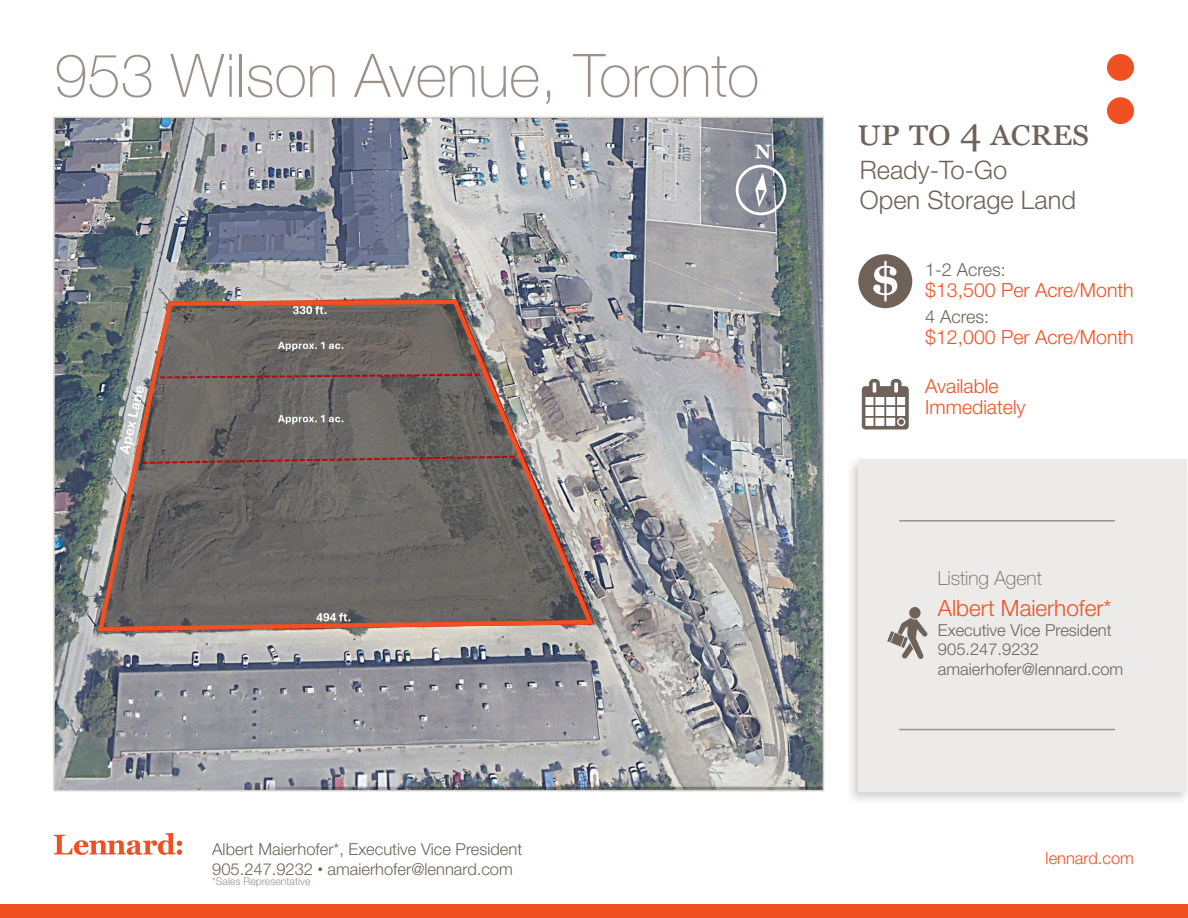
<style>
.page{position:relative;width:1188px;height:918px;background:#fff}
.page>*{position:absolute;margin:0;border:0;box-sizing:border-box;transform-origin:0 0}
.Heading_2{font:100 60px "Helvetica Neue LT Std";color:#9c918a}
.Subheading_1{font:37.95px "Georgia";color:#6f6359}
.Subheading_1-2{font:300 25.5px "Helvetica Neue LT Std";color:#6f6359}
.Paragraph{font:300 22.5px "Helvetica Neue LT Std";color:#f05022}
.Heading_3{font:300 19.5px/21px "Helvetica Neue LT Std";color:#f05022}
.Image_Page_Call_Out{font:100 19.5px "Helvetica Neue LT Std";color:#6f6359}
.Heading_3-2{font:300 18px "Helvetica Neue LT Std";color:#6f6359}
.Paragraph-2{font:300 16.5px/19.8px "Helvetica Neue LT Std";color:#6f6359}
.t1{font:300 16.5px "Helvetica Neue LT Std";color:#f05022}
.Notes___Disclaimer{font:300 10.5px "Helvetica Neue LT Std";color:#9c918a}
.s1{font-size:10.5px}
</style>
<div class="page">
<svg style="left:54px;top:833px;width:128px;height:22px"></svg>
<div style="left:0;top:904px;width:1188px;height:14px;background:#f05022"></div>
<svg style="left:1107px;top:54px;width:27px;height:70px"></svg>
<img style="left:56px;top:120px;width:765px;height:668px">
<div style="left:846px;top:456px;width:342px;height:349px;background:#231f20;opacity:.2"></div>
<div style="left:858px;top:459px;width:328px;height:332px;background:#ecebea"></div>
<svg style="left:887px;top:607px;width:40px;height:52px"></svg>
<hr style="left:899px;top:520px;width:216px;height:2px;background:#9c918a">
<hr style="left:899px;top:729px;width:216px;height:1px;background:#9c918a">
<svg style="left:95px;top:297px;width:502px;height:337px;background:#7c726e"></svg>
<svg style="left:862px;top:379px;width:47px;height:51px"></svg>
<div style="left:858px;top:254px;width:54px;height:54px;background:#6f6359;border-radius:50%"></div>
<svg style="left:873px;top:261px;width:24px;height:40px"></svg>
<svg style="left:736px;top:165px;width:50px;height:50px"></svg>
<svg style="left:755px;top:145px;width:16px;height:13px"></svg>
<p class="Heading_2" style="left:54px;top:41px;width:707px">953 Wilson Avenue, Toronto</p>
<p class="Paragraph-2" style="left:212px;top:839px;width:312px">Albert Maierhofer*, Executive Vice President<br>905.247.9232 <span class="s1">•</span> amaierhofer@lennard.com</p>
<p class="Notes___Disclaimer" style="left:212px;top:875px;width:100px">*Sales Representative</p>
<p class="Subheading_1" style="left:858px;top:109px;width:233px">UP TO 4 acres</p>
<p class="Subheading_1-2" style="left:860px;top:154px;width:149px">Ready-To-Go</p>
<p class="Subheading_1-2" style="left:860px;top:185px;width:218px">Open Storage Land</p>
<p class="Heading_3-2" style="left:925px;top:259px;width:82px">1-2 Acres:</p>
<p class="Heading_3" style="left:925px;top:280px;width:210px">$13,500 Per Acre/Month</p>
<p class="Heading_3-2" style="left:925px;top:305px;width:66px">4 Acres:</p>
<p class="Heading_3" style="left:925px;top:326px;width:210px">$12,000 Per Acre/Month</p>
<p class="Heading_3" style="left:925px;top:375px;width:102px">Available<br>Immediately</p>
<p class="Image_Page_Call_Out" style="left:938px;top:567px;width:106px">Listing Agent</p>
<p class="Paragraph" style="left:938px;top:594px;width:175px">Albert Maierhofer*</p>
<p class="Paragraph-2" style="left:938px;top:620px;width:187px">Executive Vice President<br>905.247.9232 amaierhofer@lennard.com</p>
<p class="t1" style="left:1046px;top:848px;width:90px">lennard.com</p>
</div>
